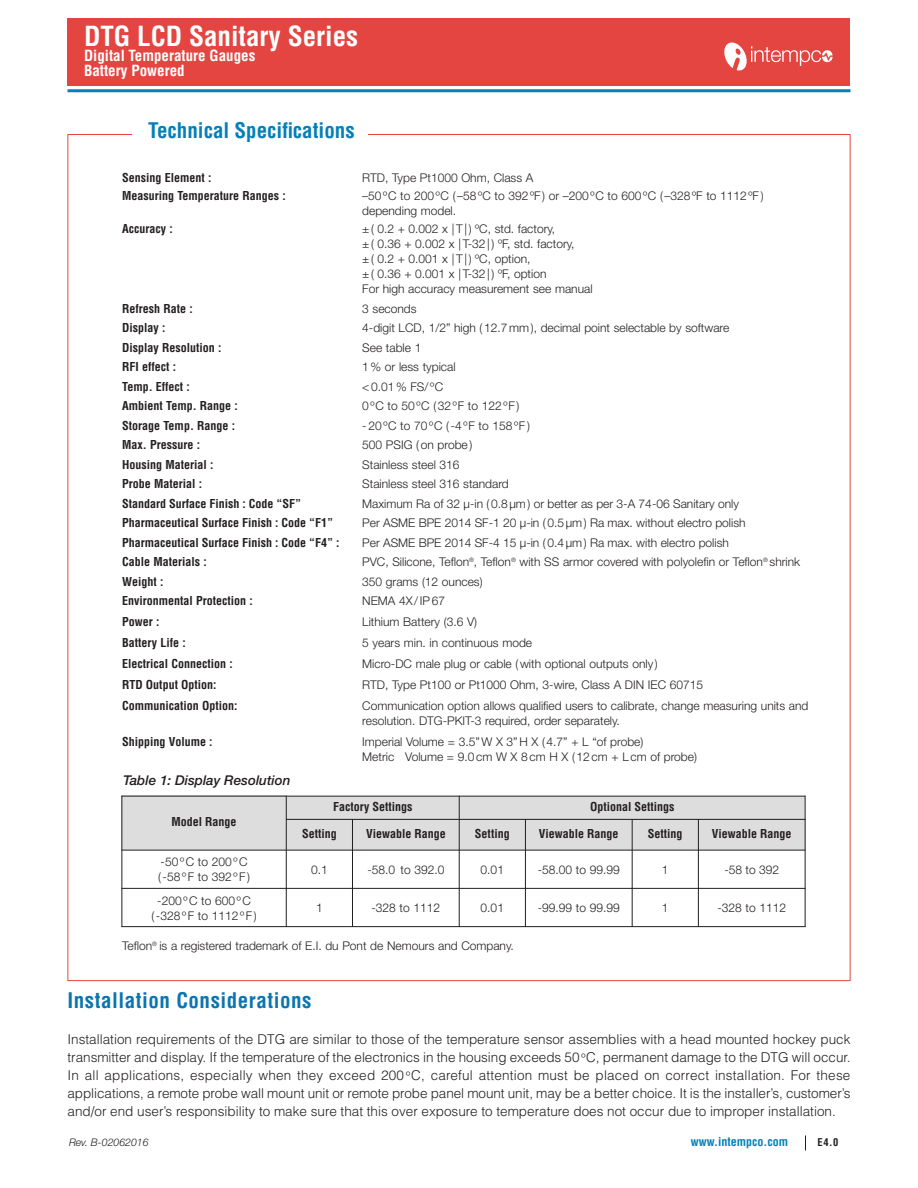
<style>
.page{position:relative;width:918px;height:1188px;background:#fff}
.page>*{position:absolute;margin:0;border:0;box-sizing:border-box;transform-origin:0 0}
.t1{font:700 condensed 27px "Helvetica";color:#fff}
.t2{font:700 condensed 21px "Helvetica";letter-spacing:.025em;color:#0a75b0}
.t3{font:700 condensed 21px "Helvetica";color:#0380b9}
.t4{font:700 condensed 15px/15px "Helvetica";color:#fff}
.t5{font:300 13.5px/18px "Helvetica";color:#231f20;text-align:justify}
.t6{font:italic 500 13.5px "Helvetica Neue";color:#231f20}
.t7{font:300 12px/15px "Helvetica Neue";color:#231f20}
.t8{font:700 condensed 12px "Helvetica";color:#231f20}
.t9{font:300 12px/15px "Helvetica Neue";letter-spacing:.07em;color:#231f20}
.t10{font:700 condensed 12px "Helvetica";color:#0380b9}
.t11{font:italic 300 10.5px "Helvetica Neue";color:#231f20}
.t12{font:700 condensed 10.5px "Helvetica";color:#231f20}
.s1{font-family:"Helvetica Neue";font-size:12px}
</style>
<div class="page">
<div style="left:68px;top:19px;width:782px;height:67px;background:#e44541"></div>
<hr style="left:68px;top:89px;width:782px;height:3px;background:#0380b9">
<svg style="left:805px;top:1135px;width:1px;height:15px"></svg>
<div style="left:122px;top:796px;width:164px;height:54px;background:#dedddd"></div>
<div style="left:286px;top:796px;width:173px;height:23px;background:#dedddd"></div>
<div style="left:459px;top:796px;width:346px;height:23px;background:#dedddd"></div>
<div style="left:286px;top:819px;width:66px;height:31px;background:#dedddd"></div>
<div style="left:352px;top:819px;width:107px;height:31px;background:#dedddd"></div>
<div style="left:459px;top:819px;width:66px;height:31px;background:#dedddd"></div>
<div style="left:525px;top:819px;width:107px;height:31px;background:#dedddd"></div>
<div style="left:632px;top:819px;width:66px;height:31px;background:#dedddd"></div>
<div style="left:698px;top:819px;width:108px;height:31px;background:#dedddd"></div>
<hr style="left:122px;top:796px;width:1px;height:131px;background:#231f20">
<hr style="left:286px;top:796px;width:1px;height:131px;background:#231f20">
<hr style="left:352px;top:819px;width:1px;height:108px;background:#231f20">
<hr style="left:459px;top:796px;width:1px;height:131px;background:#231f20">
<hr style="left:525px;top:819px;width:1px;height:108px;background:#231f20">
<hr style="left:632px;top:819px;width:1px;height:108px;background:#231f20">
<hr style="left:698px;top:819px;width:1px;height:108px;background:#231f20">
<hr style="left:805px;top:796px;width:1px;height:131px;background:#231f20">
<hr style="left:122px;top:796px;width:684px;height:1px;background:#231f20">
<hr style="left:286px;top:819px;width:520px;height:1px;background:#231f20">
<hr style="left:122px;top:850px;width:684px;height:1px;background:#231f20">
<hr style="left:122px;top:888px;width:684px;height:1px;background:#231f20">
<hr style="left:122px;top:926px;width:684px;height:1px;background:#231f20">
<img style="left:751px;top:46px;width:69px;height:20px">
<h1 class="t1" style="left:84px;top:21px;width:276px">DTG LCD Sanitary Series</h1>
<p class="t4" style="left:84px;top:49px;width:173px">Digital Temperature Gauges<br>Battery Powered</p>
<h2 class="t3" style="left:148px;top:119px;width:208px">Technical Specifications</h2>
<p class="t8" style="left:122px;top:171px;width:91px">Sensing Element :</p>
<p class="t7" style="left:362px;top:170px;width:173px">RTD, Type Pt1000 Ohm, Class A</p>
<p class="t8" style="left:122px;top:189px;width:165px">Measuring Temperature Ranges :</p>
<p class="t7" style="left:362px;top:188px;width:403px">–50ºC to 200ºC (–58ºC to 392ºF) or –200ºC to 600ºC (–328ºF to 1112ºF) depending model.</p>
<p class="t8" style="left:122px;top:222px;width:52px">Accuracy :</p>
<p class="t7" style="left:362px;top:221px;width:232px">±( 0.2 + 0.002 x | T| ) ºC, std. factory,<br>±( 0.36 + 0.002 x | T-32| ) ºF, std. factory,<br>±( 0.2 + 0.001 x | T| ) ºC, option,<br>±( 0.36 + 0.001 x | T-32| ) ºF, option<br>For high accuracy measurement see manual</p>
<p class="t8" style="left:122px;top:302px;width:72px">Refresh Rate :</p>
<p class="t7" style="left:362px;top:301px;width:56px">3 seconds</p>
<p class="t8" style="left:122px;top:321px;width:45px">Display :</p>
<p class="t7" style="left:362px;top:320px;width:369px">4-digit LCD, 1/2” high ( 12.7 mm ), decimal point selectable by software</p>
<p class="t8" style="left:122px;top:341px;width:101px">Display Resolution :</p>
<p class="t7" style="left:362px;top:340px;width:61px">See table 1</p>
<p class="t8" style="left:122px;top:360px;width:55px">RFI effect :</p>
<p class="t7" style="left:362px;top:359px;width:95px">1% or less typical</p>
<p class="t8" style="left:122px;top:380px;width:69px">Temp. Effect :</p>
<p class="t7" style="left:362px;top:379px;width:83px">&lt;0.01% FS/ºC</p>
<p class="t8" style="left:122px;top:399px;width:117px">Ambient Temp. Range :</p>
<p class="t9" style="left:362px;top:398px;width:159px">0ºC to 50ºC (32ºF to 122ºF)</p>
<p class="t8" style="left:122px;top:419px;width:115px">Storage Temp. Range :</p>
<p class="t9" style="left:362px;top:418px;width:169px">-20ºC to 70ºC (-4ºF to 158ºF)</p>
<p class="t8" style="left:122px;top:438px;width:79px">Max. Pressure :</p>
<p class="t7" style="left:362px;top:437px;width:112px">500 PSIG (on probe )</p>
<p class="t8" style="left:122px;top:458px;width:93px">Housing Material :</p>
<p class="t7" style="left:362px;top:457px;width:99px">Stainless steel 316</p>
<p class="t8" style="left:122px;top:477px;width:81px">Probe Material :</p>
<p class="t7" style="left:362px;top:476px;width:148px">Stainless steel 316 standard</p>
<p class="t8" style="left:122px;top:497px;width:181px">Standard Surface Finish : Code “SF”</p>
<p class="t7" style="left:362px;top:496px;width:378px">Maximum Ra of 32 μ-in (0.8 μm ) or better as per 3-A 74-06 Sanitary only</p>
<p class="t8" style="left:122px;top:516px;width:213px">Pharmaceutical Surface Finish : Code “F1”</p>
<p class="t7" style="left:362px;top:515px;width:385px">Per ASME BPE 2014 SF-1 20 μ-in ( 0.5μm ) Ra max. without electro polish</p>
<p class="t8" style="left:122px;top:536px;width:219px">Pharmaceutical Surface Finish : Code “F4” :</p>
<p class="t7" style="left:362px;top:535px;width:368px">Per ASME BPE 2014 SF-4 15 μ-in ( 0.4μm ) Ra max. with electro polish</p>
<p class="t8" style="left:122px;top:555px;width:86px">Cable Materials :</p>
<p class="t7" style="left:362px;top:554px;width:440px">PVC, Silicone, Teflon<sup>®</sup>, Teflon<sup>®</sup> with SS armor covered with polyolefin or Teflon<sup>®</sup> shrink</p>
<p class="t8" style="left:122px;top:575px;width:43px">Weight :</p>
<p class="t7" style="left:362px;top:574px;width:122px">350 grams (12 ounces)</p>
<p class="t8" style="left:122px;top:594px;width:132px">Environmental Protection :</p>
<p class="t7" style="left:362px;top:593px;width:84px">NEMA 4X/IP67</p>
<p class="t8" style="left:122px;top:615px;width:39px">Power :</p>
<p class="t7" style="left:362px;top:614px;width:116px">Lithium Battery (3.6 V)</p>
<p class="t8" style="left:122px;top:636px;width:65px">Battery Life :</p>
<p class="t7" style="left:362px;top:635px;width:171px">5 years min. in continuous mode</p>
<p class="t8" style="left:122px;top:657px;width:112px">Electrical Connection :</p>
<p class="t7" style="left:362px;top:656px;width:297px">Micro-DC male plug or cable (with optional outputs only )</p>
<p class="t8" style="left:122px;top:678px;width:96px">RTD Output Option:</p>
<p class="t7" style="left:362px;top:677px;width:342px">RTD, Type Pt100 or Pt1000 Ohm, 3-wire, Class A DIN IEC 60715</p>
<p class="t8" style="left:122px;top:699px;width:117px">Communication Option:</p>
<p class="t7" style="left:362px;top:698px;width:448px">Communication option allows qualified users to calibrate, change measuring units and resolution. DTG-PKIT-3 required, order separately.</p>
<p class="t8" style="left:122px;top:735px;width:92px">Shipping Volume :</p>
<p class="t7" style="left:362px;top:734px;width:336px">Imperial Volume = 3.5”W X 3”H X ( 4.7” + L “of probe)<br>Metric Volume = 9.0cm W X 8cm H X (12cm + L cm of probe)</p>
<p class="t6" style="left:123px;top:775px;width:169px">Table 1: Display Resolution</p>
<p class="t8" style="left:172px;top:815px;width:67px">Model Range</p>
<p class="t8" style="left:333px;top:800px;width:81px">Factory Settings</p>
<p class="t8" style="left:590px;top:800px;width:86px">Optional Settings</p>
<p class="t8" style="left:302px;top:827px;width:36px">Setting</p>
<p class="t8" style="left:366px;top:827px;width:81px">Viewable Range</p>
<p class="t8" style="left:475px;top:827px;width:36px">Setting</p>
<p class="t8" style="left:539px;top:827px;width:81px">Viewable Range</p>
<p class="t8" style="left:648px;top:827px;width:36px">Setting</p>
<p class="t8" style="left:712px;top:827px;width:81px">Viewable Range</p>
<p class="t9" style="left:158px;top:854px;width:94px">-50ºC to 200ºC (-58ºF to 392ºF)</p>
<p class="t7" style="left:311px;top:861px;width:18px">0.1</p>
<p class="t7" style="left:367px;top:861px;width:79px">-58.0 to 392.0</p>
<p class="t7" style="left:481px;top:861px;width:25px">0.01</p>
<p class="t7" style="left:538px;top:861px;width:84px">-58.00 to 99.99</p>
<p class="t7" style="left:662px;top:861px;width:8px">1</p>
<p class="t7" style="left:724px;top:861px;width:56px">-58 to 392</p>
<p class="t7" style="left:151px;top:892px;width:107px;text-align:center">-200ºC to 600ºC (-328ºF to 1112ºF)</p>
<p class="t7" style="left:316px;top:900px;width:8px">1</p>
<p class="t7" style="left:372px;top:900px;width:70px">-328 to 1112</p>
<p class="t7" style="left:481px;top:900px;width:25px">0.01</p>
<p class="t7" style="left:538px;top:900px;width:84px">-99.99 to 99.99</p>
<p class="t7" style="left:662px;top:900px;width:8px">1</p>
<p class="t7" style="left:717px;top:900px;width:70px">-328 to 1112</p>
<p class="t7" style="left:122px;top:938px;width:393px">Teflon<sup>®</sup> is a registered trademark of E.I. du Pont de Nemours and Company.</p>
<h2 class="t2" style="left:68px;top:988px;width:246px">Installation Considerations</h2>
<p class="t5" style="left:67px;top:1030px;width:785px">Installation requirements of the DTG are similar to those of the temperature sensor assemblies with a head mounted hockey puck transmitter and display. If the temperature of the electronics in the housing exceeds 50 <span class="s1">º</span>C, permanent damage to the DTG will occur.<br>In all applications, especially when they exceed 200 <span class="s1">º</span>C, careful attention must be placed on correct installation. For these applications, a remote probe wall mount unit or remote probe panel mount unit, may be a better choice. It is the installer’s, customer’s and/or end user’s responsibility to make sure that this over exposure to temperature does not occur due to improper installation.</p>
<p class="t11" style="left:69px;top:1138px;width:81px">Rev. B-02062016</p>
<p class="t10" style="left:691px;top:1135px;width:99px">www.intempco.com</p>
<p class="t12" style="left:818px;top:1136px;width:22px">E4.0</p>
</div>
